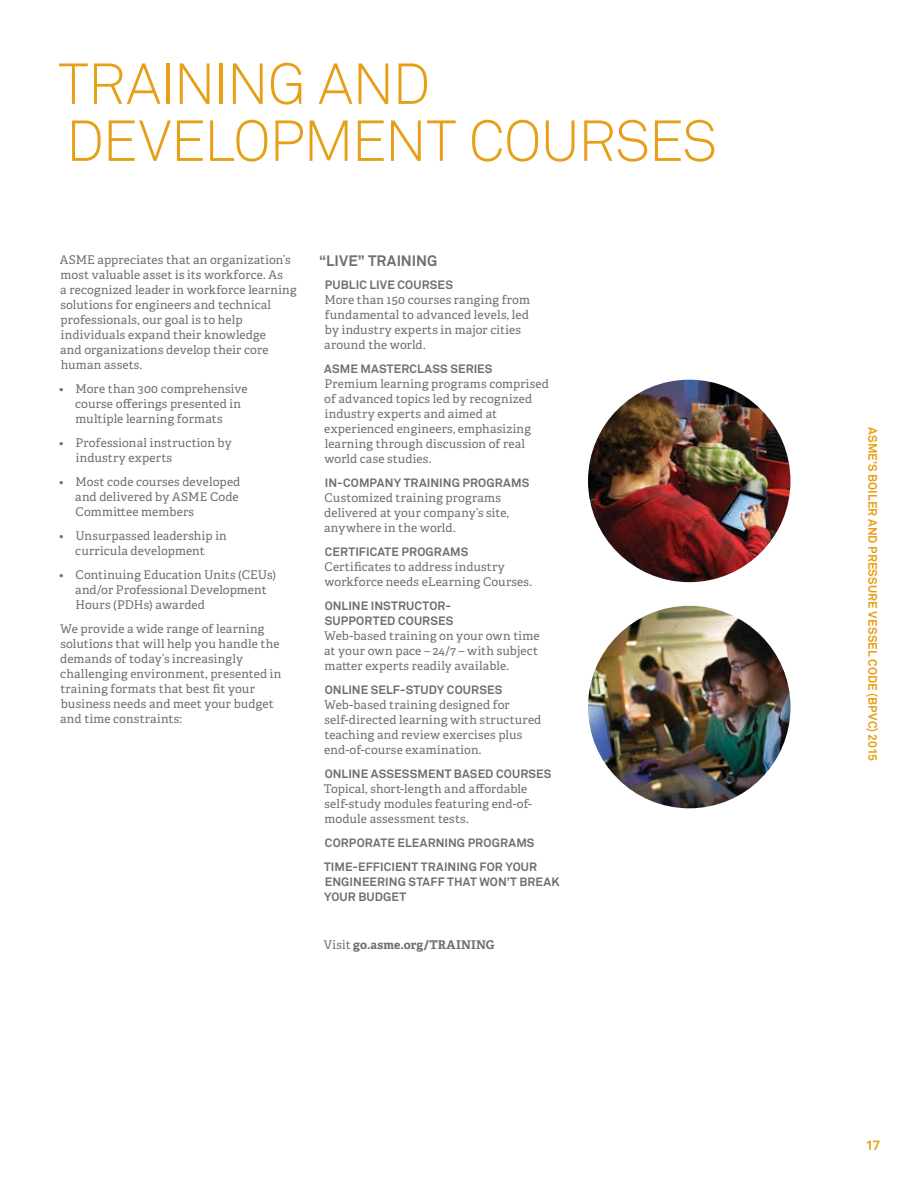
<style>
.page{position:relative;width:918px;height:1188px;background:#fff}
.page>*{position:absolute;margin:0;border:0;box-sizing:border-box;transform-origin:0 0}
.t1{font:300 57px/57px "Akkurat";letter-spacing:-.025em;color:#e69f16}
.t2{font:700 15px "Akkurat";letter-spacing:.005em;color:#6d6f71}
.t3{font:700 13.5px "Akkurat";color:#e69f16}
.t4{font:12px/15px "Adelle";letter-spacing:.015em;color:#6d6f71}
.t5{font:700 12px/15px "Akkurat";letter-spacing:.01em;color:#6d6f71}
.t6{font:700 12px "Akkurat";letter-spacing:.01em;color:#e69f16}
.t7{font:700 12px "Adelle";letter-spacing:.01em;color:#6d6f71}
.s1{font-weight:400}
</style>
<div class="page">
<img style="left:588px;top:380px;width:202px;height:202px;border-radius:101px">
<img style="left:588px;top:606px;width:202px;height:202px;border-radius:101px">
<h1 class="t1" style="left:58px;top:57px;width:661px">TRAINING AND<br>DEVELOPMENT COURSES</h1>
<p class="t4" style="left:60px;top:252px;width:238px">ASME appreciates that an organization’s most valuable asset is its workforce. As<br>a recognized leader in workforce learning solutions for engineers and technical professionals, our goal is to help individuals expand their knowledge<br>and organizations develop their core human assets.</p>
<p class="t4" style="left:75px;top:381px;width:174px;text-indent:-16px">• More than 300 comprehensive course offerings presented in multiple learning formats</p>
<p class="t4" style="left:76px;top:435px;width:157px;text-indent:-17px">• Professional instruction by industry experts</p>
<p class="t4" style="left:75px;top:474px;width:167px;text-indent:-16px">• Most code courses developed and delivered by ASME Code<br>Committee members</p>
<p class="t4" style="left:59px;top:528px;width:169px;text-align:center">• Unsurpassed leadership in curricula development</p>
<p class="t4" style="left:75px;top:567px;width:203px;text-indent:-16px">• Continuing Education Units (CEUs) and/or Professional Development<br>Hours (PDHs) awarded</p>
<p class="t4" style="left:60px;top:621px;width:223px">We provide a wide range of learning solutions that will help you handle the demands of today’s increasingly challenging environment, presented in training formats that best fit your business needs and meet your budget and time constraints:</p>
<p class="t2" style="left:319px;top:252px;width:120px">“LIVE” TRAINING</p>
<p class="t5" style="left:325px;top:277px;width:130px">PUBLIC LIVE COURSES</p>
<p class="t4" style="left:324px;top:292px;width:207px">More than 150 courses ranging from fundamental to advanced levels, led by industry experts in major cities around the world.</p>
<p class="t5" style="left:324px;top:361px;width:170px">ASME MASTERCLASS SERIES</p>
<p class="t4" style="left:324px;top:376px;width:226px">Premium learning programs comprised of advanced topics led by recognized industry experts and aimed at experienced engineers, emphasizing learning through discussion of real world case studies.</p>
<p class="t5" style="left:325px;top:475px;width:206px">IN-COMPANY TRAINING PROGRAMS</p>
<p class="t4" style="left:324px;top:490px;width:186px">Customized training programs delivered at your company’s site, anywhere in the world.</p>
<p class="t5" style="left:325px;top:544px;width:145px">CERTIFICATE PROGRAMS</p>
<p class="t4" style="left:324px;top:559px;width:209px">Certificates to address industry workforce needs eLearning Courses.</p>
<p class="t5" style="left:325px;top:598px;width:130px">ONLINE INSTRUCTOR-<br>SUPPORTED COURSES</p>
<p class="t4" style="left:324px;top:628px;width:217px">Web-based training on your own time at your own pace – 24/7 – with subject matter experts readily available.</p>
<p class="t5" style="left:325px;top:682px;width:179px">ONLINE SELF-STUDY COURSES</p>
<p class="t4" style="left:324px;top:697px;width:219px">Web-based training designed for self-directed learning with structured teaching and review exercises plus end-of-course examination.</p>
<p class="t5" style="left:325px;top:766px;width:228px">ONLINE ASSESSMENT BASED COURSES</p>
<p class="t4" style="left:324px;top:781px;width:209px">Topical, short-length and affordable self-study modules featuring end-of&shy;module assessment tests.</p>
<p class="t5" style="left:324px;top:831px;width:215px;line-height:24px">CORPORATE ELEARNING PROGRAMS<br>TIME-EFFICIENT TRAINING FOR YOUR</p>
<p class="t5" style="left:324px;top:874px;width:237px">ENGINEERING STAFF THAT WON’T BREAK<br>YOUR BUDGET</p>
<p class="t7" style="left:324px;top:937px;width:172px"><span class="s1">Visit</span> go.asme.org/TRAINING</p>
<p class="t6" style="left:880px;top:427px;width:336px;rotate:90deg">ASME’S BOILER AND PRESSURE VESSEL CODE (BPVC) 2015</p>
<p class="t3" style="left:866px;top:1136px;width:16px">17</p>
</div>
